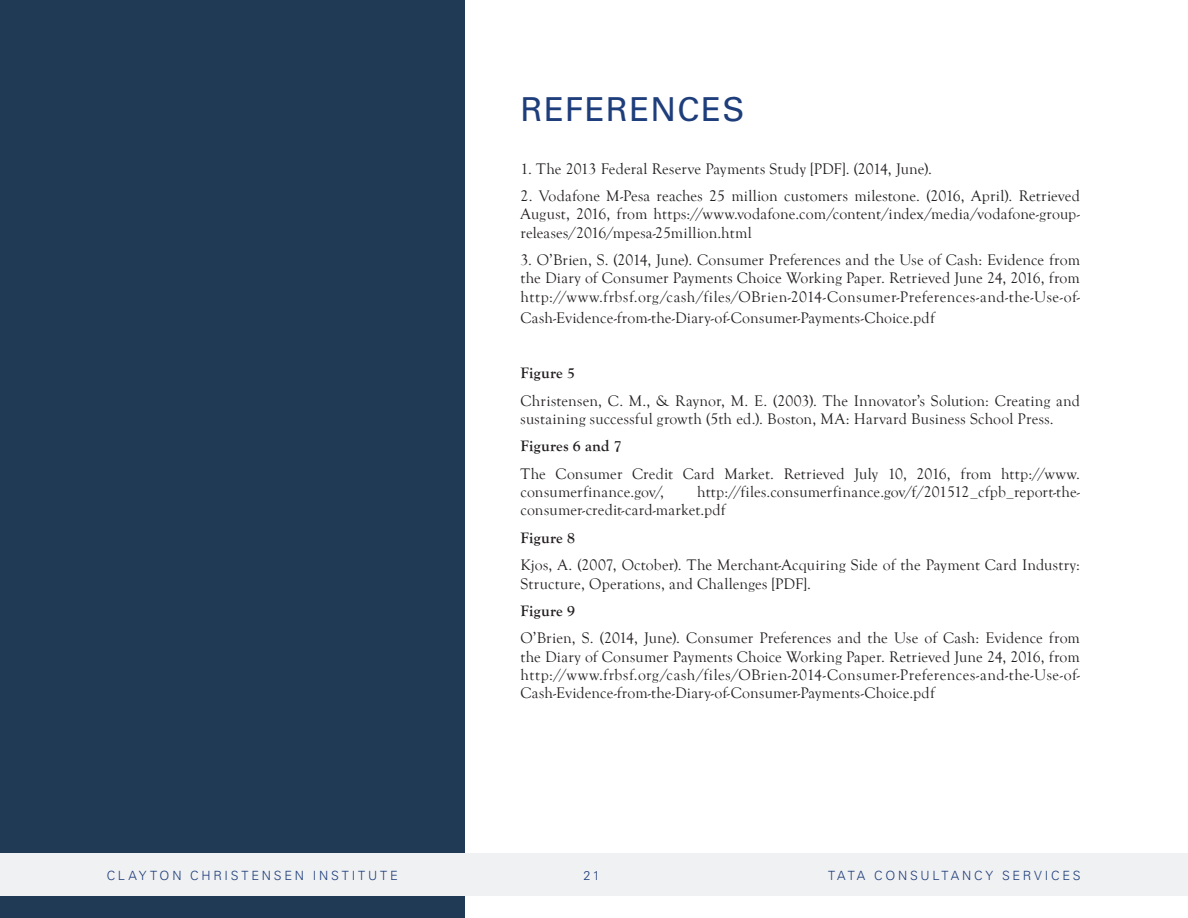
<style>
.page{position:relative;width:1188px;height:918px;background:#fff}
.page>*{position:absolute;margin:0;border:0;box-sizing:border-box;transform-origin:0 0}
.Chart__Chapter__Head{font:33px "Univers LT Std";letter-spacing:.045em;color:#1e3d7b}
.body{font:15.75px/18.3px "Goudy Old Style T";letter-spacing:.01em;color:#231f20}
.body-2{font:700 15.75px "Goudy Old Style T";letter-spacing:.02em;color:#231f20}
.t1{font:300 12.75px "Univers LT";letter-spacing:.215em;color:#1e3d7b}
</style>
<div class="page">
<div style="left:0;top:0;width:464px;height:918px;background:#203a56"></div>
<div style="left:0;top:853px;width:1188px;height:43px;background:#f0f1f2"></div>
<p class="Chart__Chapter__Head" style="left:521px;top:90px;width:225px">REFERENCES</p>
<p class="body" style="left:521px;top:160px;width:413px">1. The 2013 Federal Reserve Payments Study [PDF]. (2014, June).</p>
<p class="body" style="left:521px;top:187px;width:561px;text-align:justify">2. Vodafone M-Pesa reaches 25 million customers milestone. (2016, April). Retrieved August, 2016, from https://www.vodafone.com/content/index/media/vodafone-group&shy;releases/2016/mpesa-25million.html</p>
<p class="body" style="left:521px;top:251px;width:561px;text-align:justify">3. O’Brien, S. (2014, June). Consumer Preferences and the Use of Cash: Evidence from the Diary of Consumer Payments Choice Working Paper. Retrieved June 24, 2016, from http://www.frbsf.org/cash/files/OBrien-2014-Consumer-Preferences-and-the-Use-of-</p>
<p class="body" style="left:521px;top:309px;width:416px">Cash-Evidence-from-the-Diary-of-Consumer-Payments-Choice.pdf</p>
<p class="body-2" style="left:521px;top:364px;width:56px">Figure 5</p>
<p class="body" style="left:521px;top:392px;width:561px">Christensen, C. M., &amp; Raynor, M. E. (2003). The Innovator’s Solution: Creating and sustaining successful growth (5th ed.). Boston, MA: Harvard Business School Press.</p>
<p class="body-2" style="left:521px;top:437px;width:103px">Figures 6 and 7</p>
<p class="body" style="left:521px;top:465px;width:561px">The Consumer Credit Card Market. Retrieved July 10, 2016, from http://www. consumerfinance.gov/,</p>
<p class="body" style="left:521px;top:483px;width:561px;text-indent:177px">http://files.consumerfinance.gov/f/201512_cfpb_report-the&shy;consumer-credit-card-market.pdf</p>
<p class="body-2" style="left:521px;top:529px;width:56px">Figure 8</p>
<p class="body" style="left:521px;top:556px;width:561px">Kjos, A. (2007, October). The Merchant-Acquiring Side of the Payment Card Industry:<br>Structure, Operations, and Challenges [PDF].</p>
<p class="body-2" style="left:521px;top:602px;width:56px">Figure 9</p>
<p class="body" style="left:521px;top:629px;width:561px;text-align:justify">O’Brien, S. (2014, June). Consumer Preferences and the Use of Cash: Evidence from the Diary of Consumer Payments Choice Working Paper. Retrieved June 24, 2016, from http://www.frbsf.org/cash/files/OBrien-2014-Consumer-Preferences-and-the-Use-of-Cash-Evidence-from-the-Diary-of-Consumer-Payments-Choice.pdf</p>
<p class="t1" style="left:107px;top:868px;width:293px">CLAYTON CHRISTENSEN INSTITUTE</p>
<p class="t1" style="left:583px;top:868px;width:18px">21</p>
<p class="t1" style="left:828px;top:868px;width:254px">TATA CONSULTANCY SERVICES</p>
</div>
